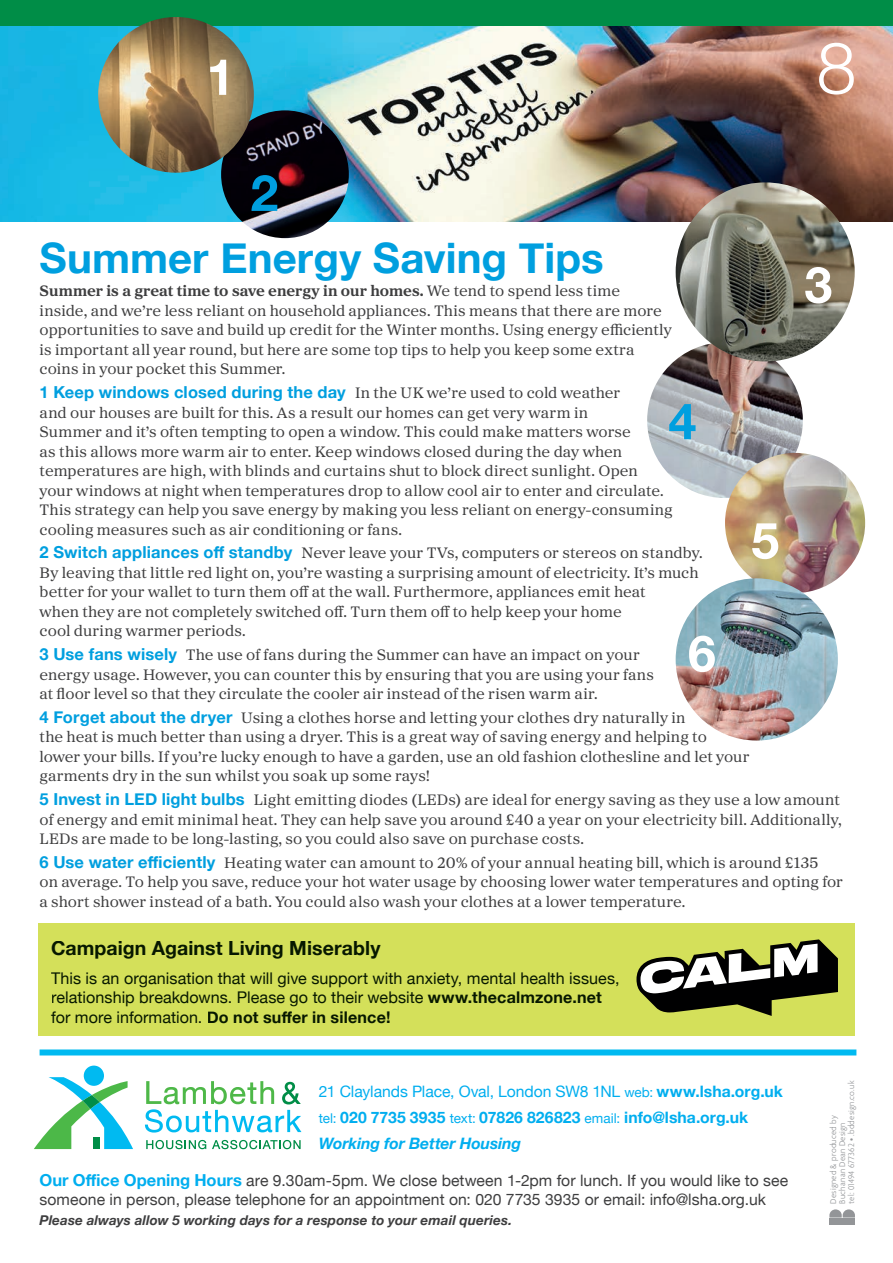
<style>
.page{position:relative;width:893px;height:1263px;background:#fff}
.page>*{position:absolute;margin:0;border:0;box-sizing:border-box;transform-origin:0 0}
.t1{font:300 72px "Helvetica Neue";color:#fff}
.t2{font:700 50.25px "Helvetica Neue";color:#fff}
.t3{font:700 50.25px "Helvetica Neue";color:#009fdf}
.t4{font:700 42px "Helvetica Neue";color:#009fdf}
.t5{font:700 19.5px "Helvetica Neue";letter-spacing:.005em;color:#071800}
.t6{font:700 16.5px "Helvetica Neue";letter-spacing:.01em;color:#009fdf}
.t7{font:16.2px/19.5px "Helvetica Neue";letter-spacing:.005em;color:#071800}
.t8{font:15.75px/19.5px "Proxima Sera";letter-spacing:.005em;color:#3e3e3f}
.t9{font:15.75px/19.5px "Helvetica Neue";letter-spacing:.005em;color:#3e3e3f}
.t10{font:700 15.75px/26px "Helvetica Neue";letter-spacing:.005em;color:#00aeef}
.t11{font:14.25px/17.4px "Helvetica Neue";letter-spacing:.02em;color:#00aeef}
.t12{font:italic 700 14.25px "Helvetica Neue";letter-spacing:.02em;color:#00aeef}
.t13{font:italic 700 13.5px "Helvetica Neue";letter-spacing:.01em;color:#3e3e3f}
.t14{font:300 9px/9px "Agenda";letter-spacing:.03em;color:#939598;scale:.95 1}
.s1{font-weight:700}
.s2{font-family:"Proxima Sera";font-weight:400;font-size:15.75px;color:#3e3e3f}
.s3{font-family:"Helvetica Neue";font-weight:700;font-size:16.5px;color:#009fdf}
.s4{font-weight:400}
.s5{font-weight:400;font-size:13.5px}
.s6{font-style:italic}
.s7{font-weight:700;font-size:16.5px;color:#00aeef}
</style>
<div class="page">
<img style="left:0;top:26px;width:893px;height:195px">
<svg style="left:829px;top:1209px;width:26px;height:8px"></svg>
<div style="left:829px;top:1219px;width:26px;height:6px;background:#939598"></div>
<svg style="left:146px;top:1140px;width:60px;height:9px"></svg>
<svg style="left:212px;top:1140px;width:89px;height:9px"></svg>
<div style="left:84px;top:1065px;width:20px;height:21px;background:#00baf1;border-radius:50%"></div>
<svg style="left:34px;top:1077px;width:99px;height:72px"></svg>
<svg style="left:145px;top:1081px;width:156px;height:51px"></svg>
<div style="left:40px;top:1049px;width:816px;height:6px;background:#00baf1"></div>
<div style="left:0;top:0;width:893px;height:26px;background:#008d47"></div>
<div style="left:38px;top:923px;width:817px;height:113px;background:#d4e05a"></div>
<img style="left:647px;top:342px;width:156px;height:156px;border-radius:78px">
<img style="left:725px;top:453px;width:140px;height:140px;border-radius:70px">
<img style="left:676px;top:578px;width:162px;height:162px;border-radius:81px">
<svg style="left:636px;top:939px;width:202px;height:77px"></svg>
<img style="left:676px;top:182px;width:179px;height:179px;border-radius:90px">
<img style="left:221px;top:110px;width:128px;height:128px;border-radius:64px">
<img style="left:98px;top:17px;width:156px;height:156px;border-radius:78px">
<h2 class="t2" style="left:207px;top:38px;width:29px">1</h2>
<h2 class="t3" style="left:250px;top:154px;width:29px">2</h2>
<h1 class="t1" style="left:816px;top:10px;width:42px">8</h1>
<h3 class="t4" style="left:40px;top:225px;width:566px">Summer Energy Saving Tips</h3>
<p class="t8" style="left:40px;top:280px;width:634px"><span class="s1">Summer is a great time to save energy in our homes.</span> We tend to spend less time<br>inside, and we’re less reliant on household appliances. This means that there are more opportunities to save and build up credit for the Winter months. Using energy efficiently is important all year round, but here are some top tips to help you keep some extra coins in your pocket this Summer.</p>
<p class="t6" style="left:40px;top:379px;width:582px">1 Keep windows closed during the day <span class="s2">In the UK we’re used to cold weather</span></p>
<p class="t8" style="left:40px;top:402px;width:634px">and our houses are built for this. As a result our homes can get very warm in<br>Summer and it’s often tempting to open a window. This could make matters worse<br>as this allows more warm air to enter. Keep windows closed during the day when temperatures are high, with blinds and curtains shut to block direct sunlight. Open your windows at night when temperatures drop to allow cool air to enter and circulate.<br>This strategy can help you save energy by making you less reliant on energy-consuming cooling measures such as air conditioning or fans.</p>
<p class="t8" style="left:40px;top:542px;width:664px"><span class="s3">2 Switch appliances off standby</span> Never leave your TVs, computers or stereos on standby.<br>By leaving that little red light on, you’re wasting a surprising amount of electricity. It’s much better for your wallet to turn them off at the wall. Furthermore, appliances emit heat<br>when they are not completely switched off. Turn them off to help keep your home<br>cool during warmer periods.</p>
<p class="t8" style="left:40px;top:644px;width:616px"><span class="s3">3 Use fans wisely</span> The use of fans during the Summer can have an impact on your energy usage. However, you can counter this by ensuring that you are using your fans at floor level so that they circulate the cooler air instead of the risen warm air.</p>
<p class="t8" style="left:40px;top:707px;width:711px"><span class="s3">4 Forget about the dryer</span> Using a clothes horse and letting your clothes dry naturally in<br>the heat is much better than using a dryer. This is a great way of saving energy and helping to lower your bills. If you’re lucky enough to have a garden, use an old fashion clothesline and let your garments dry in the sun whilst you soak up some rays!</p>
<p class="t8" style="left:40px;top:789px;width:803px"><span class="s3">5 Invest in LED light bulbs</span> Light emitting diodes (LEDs) are ideal for energy saving as they use a low amount of energy and emit minimal heat. They can help save you around £40 a year on your electricity bill. Additionally,<br>LEDs are made to be long-lasting, so you could also save on purchase costs.</p>
<p class="t8" style="left:40px;top:852px;width:805px"><span class="s3">6 Use water efficiently</span> Heating water can amount to 20% of your annual heating bill, which is around £135<br>on average. To help you save, reduce your hot water usage by choosing lower water temperatures and opting for a short shower instead of a bath. You could also wash your clothes at a lower temperature.</p>
<h2 class="t2" style="left:804px;top:245px;width:29px">3</h2>
<h2 class="t3" style="left:668px;top:382px;width:29px">4</h2>
<h2 class="t2" style="left:751px;top:501px;width:29px">5</h2>
<h2 class="t2" style="left:688px;top:614px;width:29px">6</h2>
<p class="t5" style="left:51px;top:933px;width:331px">Campaign Against Living Miserably</p>
<p class="t7" style="left:51px;top:969px;width:570px">This is an organisation that will give support with anxiety, mental health issues, relationship breakdowns. Please go to their website <span class="s1">www.thecalmzone.net </span>for more information. <span class="s1">Do not suffer in silence!</span></p>
<p class="t10" style="left:319px;top:1079px;width:466px"><span class="s4">21 Claylands Place, Oval, London SW8 1NL</span> <span class="s5">web:</span> www.lsha.org.uk <span class="s5">tel:</span> 020 7735 3935 <span class="s5">text:</span> 07826 826823 <span class="s5">email:</span> info@lsha.org.uk<br><span class="s6">Working for Better Housing</span></p>
<p class="t9" style="left:40px;top:1171px;width:750px"><span class="s7">Our Office Opening Hours</span> are 9.30am-5pm. We close between 1-2pm for lunch. If you would like to see someone in person, please telephone for an appointment on: 020 7735 3935 or email: info@lsha.org.uk</p>
<p class="t13" style="left:40px;top:1209px;width:474px">Please always allow 5 working days for a response to your email queries.</p>
<p class="t11" style="left:322px;top:1091px;width:459px">7a St Agnes Place, London SE11 4AU<br>tel: <span class="s1">020 7735 3935</span> email: <span class="s1">info@lsha.org.uk</span> web: <span class="s1">www.lsha.org.uk</span></p>
<p class="t12" style="left:322px;top:1132px;width:194px">Working for Better Housing</p>
<p class="t14" style="left:829px;top:1204px;width:131px;rotate:-90deg">Designed &amp; produced by<br>Buchanan Dean Design<br>tel: 01494 677362 • .bddesign.co.uk</p>
</div>
